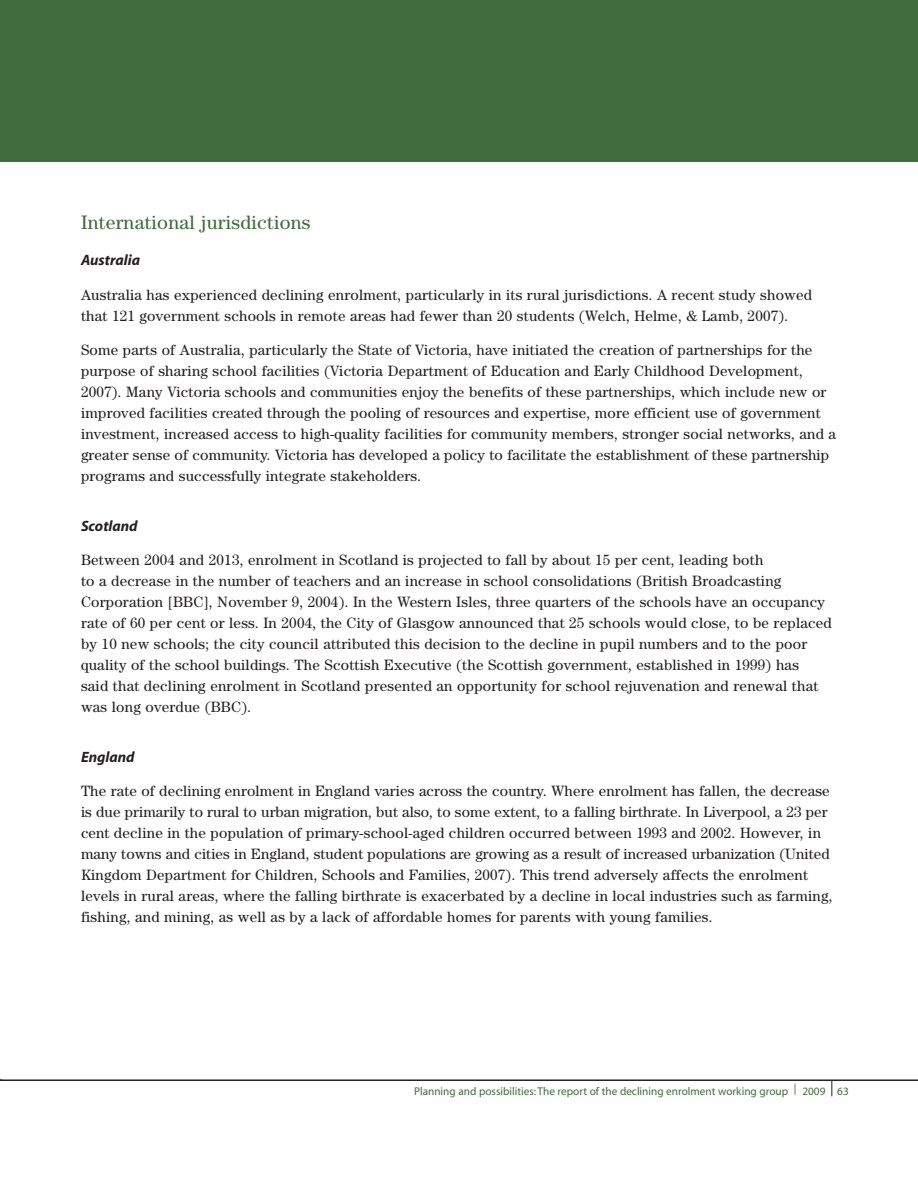
<style>
.page{position:relative;width:918px;height:1188px;background:#fff}
.page>*{position:absolute;margin:0;border:0;box-sizing:border-box;transform-origin:0 0}
.t1{font:19.5px "Century";letter-spacing:.015em;color:#416c3d}
.t2{font:15px/21px "Century";letter-spacing:.015em;color:#231f20}
.t3{font:italic 700 15px "Myriad";color:#231f20}
.t4{font:11.25px "Myriad";color:#416c3d}
</style>
<div class="page">
<div style="left:0;top:0;width:918px;height:162px;background:#416c3d"></div>
<svg style="left:832px;top:1081px;width:1px;height:15px"></svg>
<hr style="left:0;top:1079px;width:918px;height:2px;background:#231f20">
<h1 class="t1" style="left:81px;top:216px;width:231px">International jurisdictions</h1>
<p class="t3" style="left:81px;top:255px;width:61px">Australia</p>
<p class="t2" style="left:81px;top:286px;width:733px">Australia has experienced declining enrolment, particularly in its rural jurisdictions. A recent study showed that 121 government schools in remote areas had fewer than 20 students (Welch, Helme, &amp; Lamb, 2007).</p>
<p class="t2" style="left:81px;top:341px;width:757px">Some parts of Australia, particularly the State of Victoria, have initiated the creation of partnerships for the purpose of sharing school facilities (Victoria Department of Education and Early Childhood Development, 2007). Many Victoria schools and communities enjoy the benefits of these partnerships, which include new or improved facilities created through the pooling of resources and expertise, more efficient use of government investment, increased access to high-quality facilities for community members, stronger social networks, and a greater sense of community. Victoria has developed a policy to facilitate the establishment of these partnership programs and successfully integrate stakeholders.</p>
<p class="t3" style="left:81px;top:520px;width:58px">Scotland</p>
<p class="t2" style="left:81px;top:551px;width:752px">Between 2004 and 2013, enrolment in Scotland is projected to fall by about 15 per cent, leading both<br>to a decrease in the number of teachers and an increase in school consolidations (British Broadcasting Corporation [BBC], November 9, 2004). In the Western Isles, three quarters of the schools have an occupancy rate of 60 per cent or less. In 2004, the City of Glasgow announced that 25 schools would close, to be replaced by 10 new schools; the city council attributed this decision to the decline in pupil numbers and to the poor quality of the school buildings. The Scottish Executive (the Scottish government, established in 1999) has<br>said that declining enrolment in Scotland presented an opportunity for school rejuvenation and renewal that was long overdue (BBC).</p>
<p class="t3" style="left:81px;top:751px;width:55px">England</p>
<p class="t2" style="left:81px;top:782px;width:753px">The rate of declining enrolment in England varies across the country. Where enrolment has fallen, the decrease is due primarily to rural to urban migration, but also, to some extent, to a falling birthrate. In Liverpool, a 23 per cent decline in the population of primary-school-aged children occurred between 1993 and 2002. However, in many towns and cities in England, student populations are growing as a result of increased urbanization (United Kingdom Department for Children, Schools and Families, 2007). This trend adversely affects the enrolment levels in rural areas, where the falling birthrate is exacerbated by a decline in local industries such as farming, fishing, and mining, as well as by a lack of affordable homes for parents with young families.</p>
<p class="t4" style="left:414px;top:1087px;width:436px">Planning and possibilities: The report of the declining enrolment working group | 2009 63</p>
</div>
